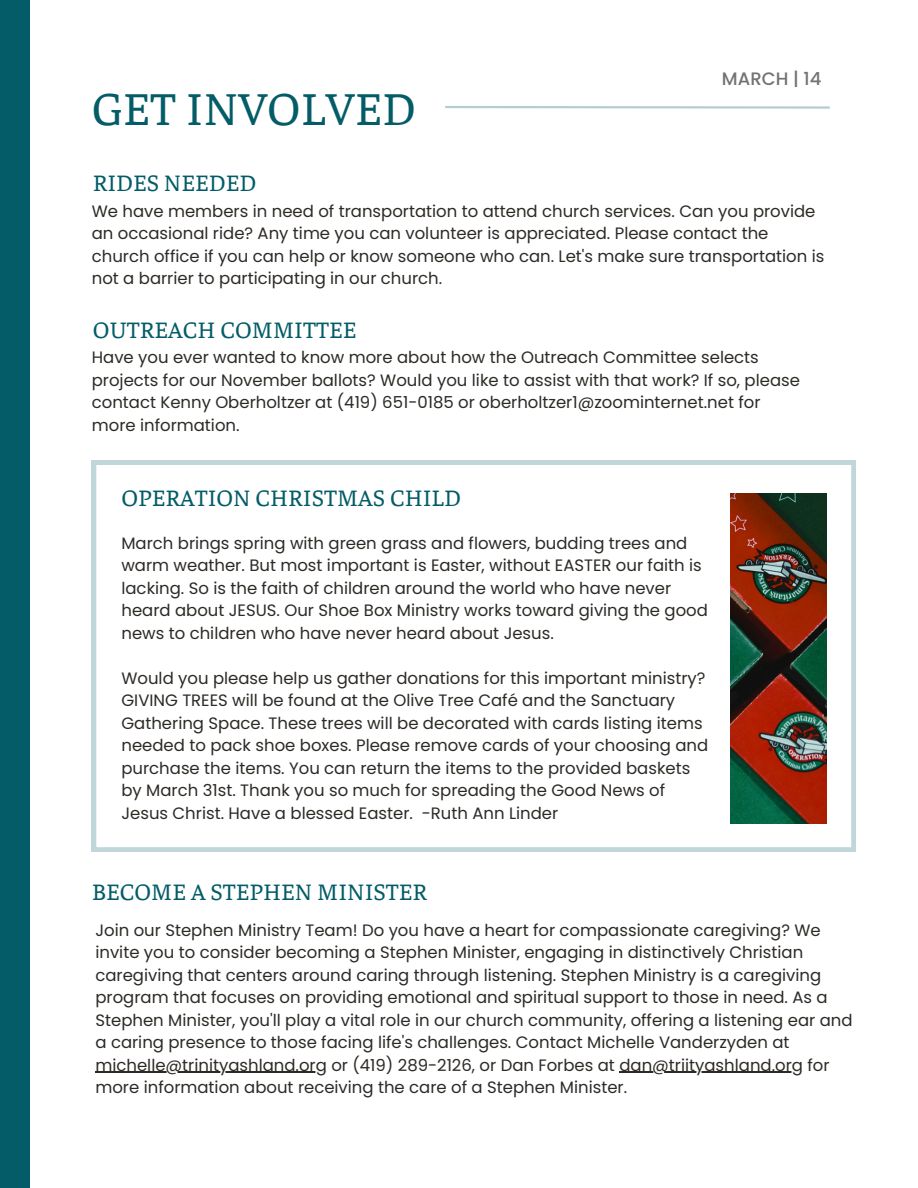
<style>
.page{position:relative;width:918px;height:1188px;background:#fff}
.page>*{position:absolute;margin:0;border:0;box-sizing:border-box;transform-origin:0 0}
.t1{font:48px "Faustina";color:#035c67}
.t2{font:24px "Faustina";color:#035c67}
.t3{font:500 18px "Poppins";color:#737373}
.t4{font:16.5px/22.5px "Poppins";color:#2d2a26}
</style>
<div class="page">
<svg style="left:445px;top:106px;width:385px;height:3px"></svg>
<div style="left:0;top:0;width:30px;height:1188px;background:#035c67"></div>
<svg style="left:92px;top:461px;width:764px;height:391px"></svg>
<img style="left:731px;top:494px;width:96px;height:330px">
<hr style="left:95px;top:1072px;width:232px;height:1px;background:#2d2a26">
<hr style="left:619px;top:1072px;width:184px;height:1px;background:#2d2a26">
<h3 class="t1" style="left:92px;top:75px;width:326px">GET INVOLVED</h3>
<h2 class="t2" style="left:93px;top:166px;width:165px">RIDES NEEDED</h2>
<h1 class="t3" style="left:722px;top:66px;width:101px">MARCH | 14</h1>
<h2 class="t4" style="left:92px;top:200px;width:734px">We have members in need of transportation to attend church services. Can you provide an occasional ride? Any time you can volunteer is appreciated. Please contact the church office if you can help or know someone who can. Let's make sure transportation is not a barrier to participating in our church.</h2>
<p class="t2" style="left:93px;top:313px;width:265px">OUTREACH COMMITTEE</p>
<p class="t4" style="left:92px;top:346px;width:710px">Have you ever wanted to know more about how the Outreach Committee selects projects for our November ballots? Would you like to assist with that work? If so, please contact Kenny Oberholtzer at (419) 651-0185 or oberholtzer1@zoominternet.net for</p>
<p class="t4" style="left:92px;top:414px;width:149px">more information.</p>
<p class="t2" style="left:121px;top:480px;width:341px">OPERATION CHRISTMAS CHILD</p>
<p class="t4" style="left:121px;top:532px;width:588px">March brings spring with green grass and flowers, budding trees and warm weather. But most important is Easter, without EASTER our faith is lacking. So is the faith of children around the world who have never heard about JESUS. Our Shoe Box Ministry works toward giving the good news to children who have never heard about Jesus.</p>
<p class="t4" style="left:121px;top:667px;width:588px">Would you please help us gather donations for this important ministry?<br>GIVING TREES will be found at the Olive Tree Café and the Sanctuary Gathering Space. These trees will be decorated with cards listing items needed to pack shoe boxes. Please remove cards of your choosing and purchase the items. You can return the items to the provided baskets by March 31st. Thank you so much for spreading the Good News of Jesus Christ. Have a blessed Easter. -Ruth Ann Linder</p>
<h2 class="t2" style="left:92px;top:875px;width:337px">BECOME A STEPHEN MINISTER</h2>
<p class="t4" style="left:95px;top:918px;width:759px">Join our Stephen Ministry Team! Do you have a heart for compassionate caregiving? We invite you to consider becoming a Stephen Minister, engaging in distinctively Christian caregiving that centers around caring through listening. Stephen Ministry is a caregiving program that focuses on providing emotional and spiritual support to those in need. As a Stephen Minister, you'll play a vital role in our church community, offering a listening ear and a caring presence to those facing life's challenges. Contact Michelle Vanderzyden at michelle@trinityashland.org or (419) 289-2126, or Dan Forbes at dan@triityashland.org for more information about receiving the care of a Stephen Minister.</p>
</div>
